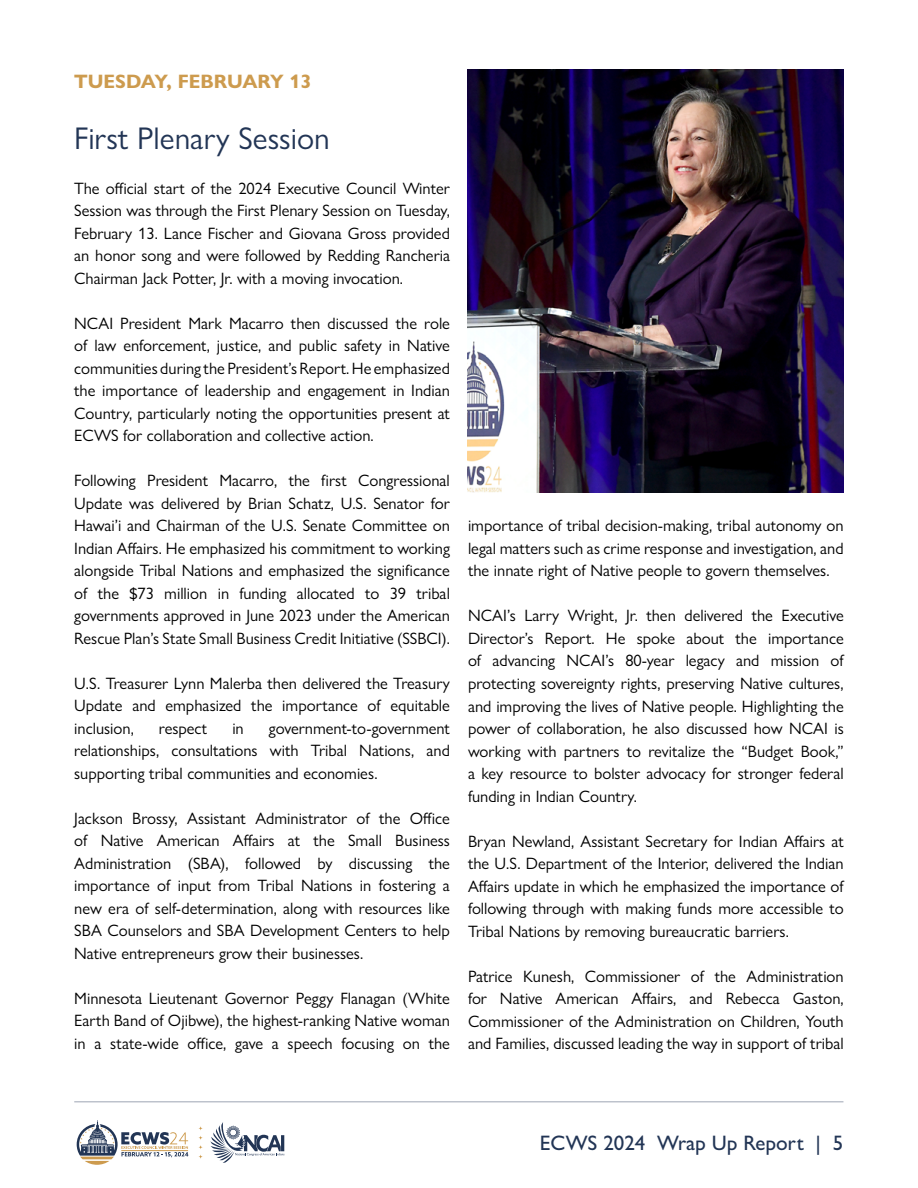
<style>
.page{position:relative;width:918px;height:1188px;background:#fff}
.page>*{position:absolute;margin:0;border:0;box-sizing:border-box;transform-origin:0 0}
.t1{font:31.5px "Gill Sans Nova";color:#223555}
.t2{font:500 21px "Gill Sans Nova";color:#223555}
.t3{font:700 19.5px "Gill Sans Nova";color:#cd9b4e}
.t4{font:16.5px/22.5px "Gill Sans Nova";color:#000;text-align:justify}
</style>
<div class="page">
<svg style="left:210px;top:1122px;width:74px;height:41px"></svg>
<svg style="left:198px;top:1126px;width:5px;height:33px"></svg>
<svg style="left:77px;top:1120px;width:111px;height:45px"></svg>
<hr style="left:74px;top:1101px;width:769px;height:1px;background:#223555">
<img style="left:468px;top:70px;width:376px;height:422px">
<p class="t3" style="left:74px;top:70px;width:239px">TUESDAY, FEBRUARY 13</p>
<h1 class="t1" style="left:74px;top:119px;width:257px">First Plenary Session</h1>
<p class="t4" style="left:74px;top:177px;width:377px">The official start of the 2024 Executive Council Winter Session was through the First Plenary Session on Tuesday, February 13. Lance Fischer and Giovana Gross provided an honor song and were followed by Redding Rancheria Chairman Jack Potter, Jr. with a moving invocation.</p>
<p class="t4" style="left:74px;top:312px;width:377px">NCAI President Mark Macarro then discussed the role of law enforcement, justice, and public safety in Native communities during the President’s Report. He emphasized the importance of leadership and engagement in Indian Country, particularly noting the opportunities present at ECWS for collaboration and collective action.</p>
<p class="t4" style="left:74px;top:469px;width:377px">Following President Macarro, the first Congressional Update was delivered by Brian Schatz, U.S. Senator for Hawai’i and Chairman of the U.S. Senate Committee on Indian Affairs. He emphasized his commitment to working alongside Tribal Nations and emphasized the significance of the $73 million in funding allocated to 39 tribal governments approved in June 2023 under the American Rescue Plan’s State Small Business Credit Initiative (SSBCI).</p>
<p class="t4" style="left:74px;top:672px;width:377px">U.S. Treasurer Lynn Malerba then delivered the Treasury Update and emphasized the importance of equitable inclusion,</p>
<p class="t4" style="left:159px;top:717px;width:50px">respect</p>
<p class="t4" style="left:232px;top:717px;width:13px">in</p>
<p class="t4" style="left:74px;top:717px;width:377px;text-indent:195px">government-to-government relationships, consultations with Tribal Nations, and supporting tribal communities and economies.</p>
<p class="t4" style="left:74px;top:807px;width:377px">Jackson Brossy, Assistant Administrator of the Office of Native American Affairs at the Small Business Administration (SBA), followed by discussing the importance of input from Tribal Nations in fostering a new era of self-determination, along with resources like SBA Counselors and SBA Development Centers to help Native entrepreneurs grow their businesses.</p>
<p class="t4" style="left:74px;top:987px;width:377px">Minnesota Lieutenant Governor Peggy Flanagan (White Earth Band of Ojibwe), the highest-ranking Native woman in a state-wide office, gave a speech focusing on the</p>
<p class="t4" style="left:468px;top:514px;width:377px">importance of tribal decision-making, tribal autonomy on legal matters such as crime response and investigation, and the innate right of Native people to govern themselves.</p>
<p class="t4" style="left:468px;top:604px;width:377px">NCAI’s Larry Wright, Jr. then delivered the Executive Director’s Report. He spoke about the importance of advancing NCAI’s 80-year legacy and mission of protecting sovereignty rights, preserving Native cultures, and improving the lives of Native people. Highlighting the power of collaboration, he also discussed how NCAI is working with partners to revitalize the “Budget Book,” a key resource to bolster advocacy for stronger federal funding in Indian Country.</p>
<p class="t4" style="left:468px;top:830px;width:377px">Bryan Newland, Assistant Secretary for Indian Affairs at the U.S. Department of the Interior, delivered the Indian Affairs update in which he emphasized the importance of following through with making funds more accessible to Tribal Nations by removing bureaucratic barriers.</p>
<p class="t4" style="left:468px;top:965px;width:377px">Patrice Kunesh, Commissioner of the Administration for Native American Affairs, and Rebecca Gaston, Commissioner of the Administration on Children, Youth and Families, discussed leading the way in support of tribal</p>
<p class="t2" style="left:540px;top:1130px;width:305px">ECWS 2024 Wrap Up Report | 5</p>
</div>
